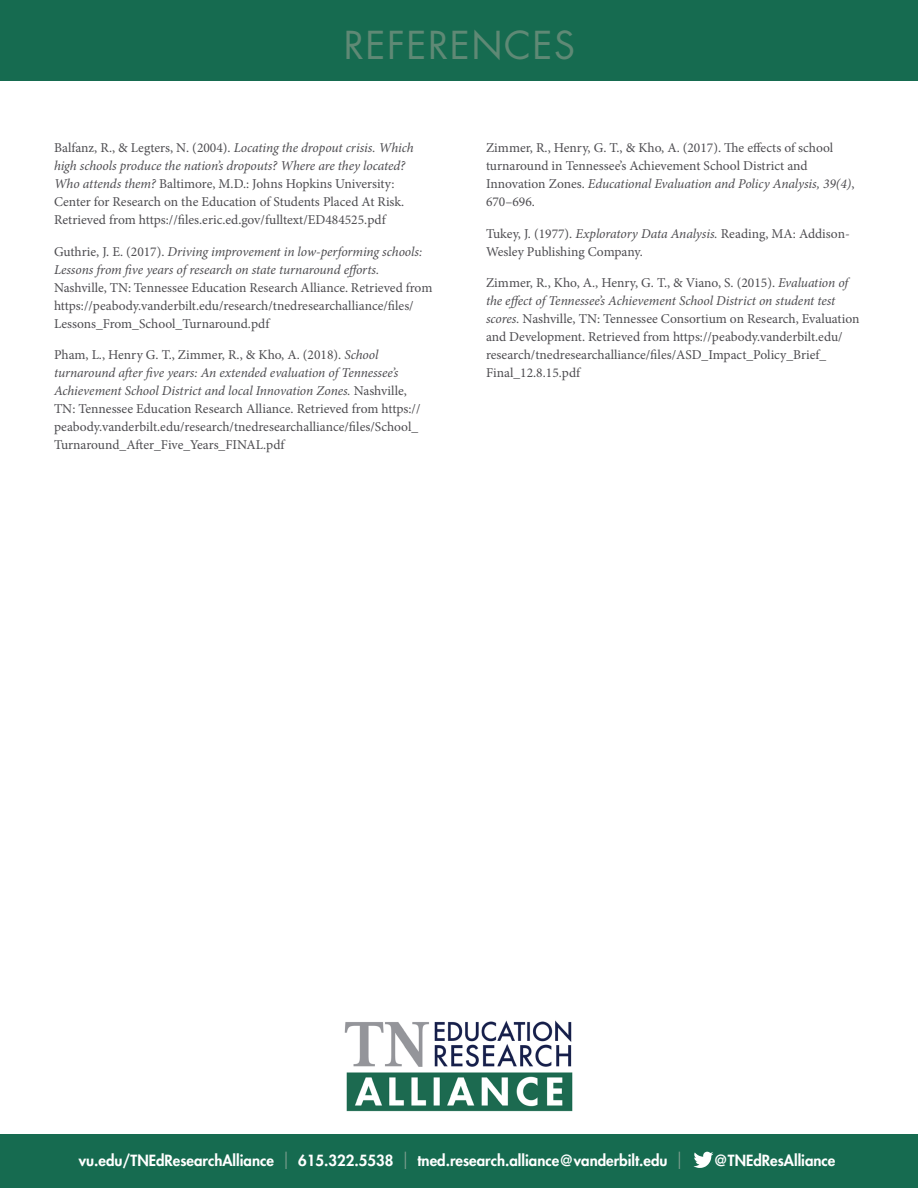
<style>
.page{position:relative;width:918px;height:1188px;background:#fff}
.page>*{position:absolute;margin:0;border:0;box-sizing:border-box;transform-origin:0 0}
.t1{font:37.5px "Futura";letter-spacing:.04em;color:#5f8975}
.t2{font:800 15px "Futura";color:#fff}
.t3{font:13.5px/18px "Minion Pro";color:#4d4c50}
.t4{font:italic 13.5px/18px "Minion Pro";letter-spacing:-.01em;color:#4d4c50}
.s1{font-style:italic}
.s2{font-style:normal}
.s3{font-weight:300;font-size:21px;color:#85a193}
</style>
<div class="page">
<div style="left:0;top:1134px;width:918px;height:54px;background:#166b50"></div>
<svg style="left:693px;top:1152px;width:20px;height:16px"></svg>
<img style="left:344px;top:1020px;width:229px;height:92px">
<div style="left:0;top:0;width:918px;height:81px;background:#166b50"></div>
<h1 class="t1" style="left:344px;top:19px;width:233px">REFERENCES</h1>
<p class="t3" style="left:54px;top:139px;width:361px">Balfanz, R., &amp; Legters, N. (2004). <span class="s1">Locating the dropout crisis. Which high schools produce the nation’s dropouts? Where are they located?<br>Who attends them?</span> Baltimore, M.D.: Johns Hopkins University:<br>Center for Research on the Education of Students Placed At Risk.<br>Retrieved from https://files.eric.ed.gov/fulltext/ED484525.pdf</p>
<p class="t4" style="left:54px;top:243px;width:370px"><span class="s2">Guthrie, J. E. (2017).</span> Driving improvement in low-performing schools:<br>Lessons from five years of research on state turnaround efforts.</p>
<p class="t3" style="left:54px;top:279px;width:380px">Nashville, TN: Tennessee Education Research Alliance. Retrieved from https://peabody.vanderbilt.edu/research/tnedresearchalliance/files/<br>Lessons_From_School_Turnaround.pdf</p>
<p class="t3" style="left:54px;top:346px;width:368px">Pham, L., Henry G. T., Zimmer, R., &amp; Kho, A. (2018). <span class="s1">School turnaround after five years: An extended evaluation of Tennessee’s Achievement School District and local Innovation Zones.</span> Nashville, TN: Tennessee Education Research Alliance. Retrieved from https:// peabody.vanderbilt.edu/research/tnedresearchalliance/files/School_ Turnaround_After_Five_Years_FINAL.pdf</p>
<p class="t3" style="left:486px;top:139px;width:370px">Zimmer, R., Henry, G. T., &amp; Kho, A. (2017). The effects of school turnaround in Tennessee’s Achievement School District and Innovation Zones. <span class="s1">Educational Evaluation and Policy Analysis, 39(4)</span>, 670–696.</p>
<p class="t3" style="left:486px;top:225px;width:365px">Tukey, J. (1977). <span class="s1">Exploratory Data Analysis.</span> Reading, MA: Addison-<br>Wesley Publishing Company.</p>
<p class="t3" style="left:486px;top:274px;width:375px">Zimmer, R., Kho, A., Henry, G. T., &amp; Viano, S. (2015). <span class="s1">Evaluation of the effect of Tennessee’s Achievement School District on student test scores.</span> Nashville, TN: Tennessee Consortium on Research, Evaluation and Development. Retrieved from https://peabody.vanderbilt.edu/ research/tnedresearchalliance/files/ASD_Impact_Policy_Brief_ Final_12.8.15.pdf</p>
<p class="t2" style="left:79px;top:1150px;width:197px">vu.edu/TNEdResearchAlliance</p>
<p class="t2" style="left:283px;top:1150px;width:402px"><span class="s3">|</span> 615.322.5538 <span class="s3">|</span> tned.research.alliance@vanderbilt.edu <span class="s3">|</span></p>
<p class="t2" style="left:713px;top:1150px;width:124px">@TNEdResAlliance</p>
</div>
